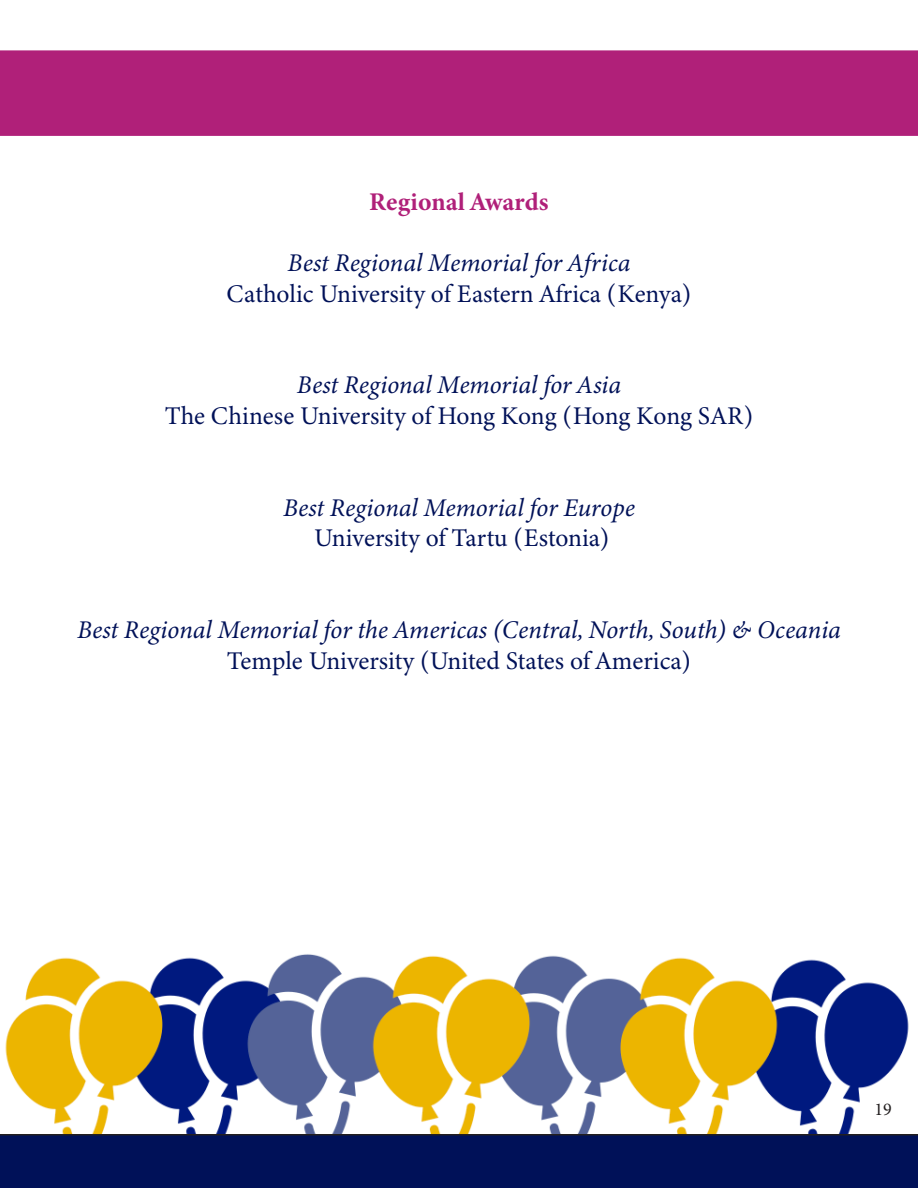
<style>
.page{position:relative;width:918px;height:1188px;background:#fff}
.page>*{position:absolute;margin:0;border:0;box-sizing:border-box;transform-origin:0 0}
.t1{font:italic 25.5px "Minion 3";color:#001158}
.t2{font:25.5px "Minion 3";letter-spacing:-.005em;color:#001158}
.t3{font:700 25.5px "Minion 3";color:#b02079}
.t4{font:18px "Minion Pro";color:#231f20}
</style>
<div class="page">
<img style="left:5px;top:954px;width:904px;height:180px">
<div style="left:0;top:1134px;width:918px;height:54px;background:#001158"></div>
<div style="left:0;top:50px;width:918px;height:86px;background:#b02079"></div>
<p class="t3" style="left:369px;top:184px;width:181px">Regional Awards</p>
<p class="t1" style="left:288px;top:245px;width:344px">Best Regional Memorial for Africa</p>
<p class="t2" style="left:227px;top:276px;width:466px">Catholic University of Eastern Africa (Kenya)</p>
<p class="t1" style="left:297px;top:368px;width:326px">Best Regional Memorial for Asia</p>
<p class="t2" style="left:165px;top:398px;width:590px">The Chinese University of Hong Kong (Hong Kong SAR)</p>
<p class="t1" style="left:283px;top:490px;width:353px">Best Regional Memorial for Europe</p>
<p class="t2" style="left:314px;top:521px;width:297px">University of Tartu (Estonia)</p>
<p class="t1" style="left:77px;top:612px;width:765px">Best Regional Memorial for the Americas (Central, North, South) &amp; Oceania</p>
<p class="t2" style="left:227px;top:643px;width:466px">Temple University (United States of America)</p>
<p class="t4" style="left:875px;top:1097px;width:19px">19</p>
</div>
